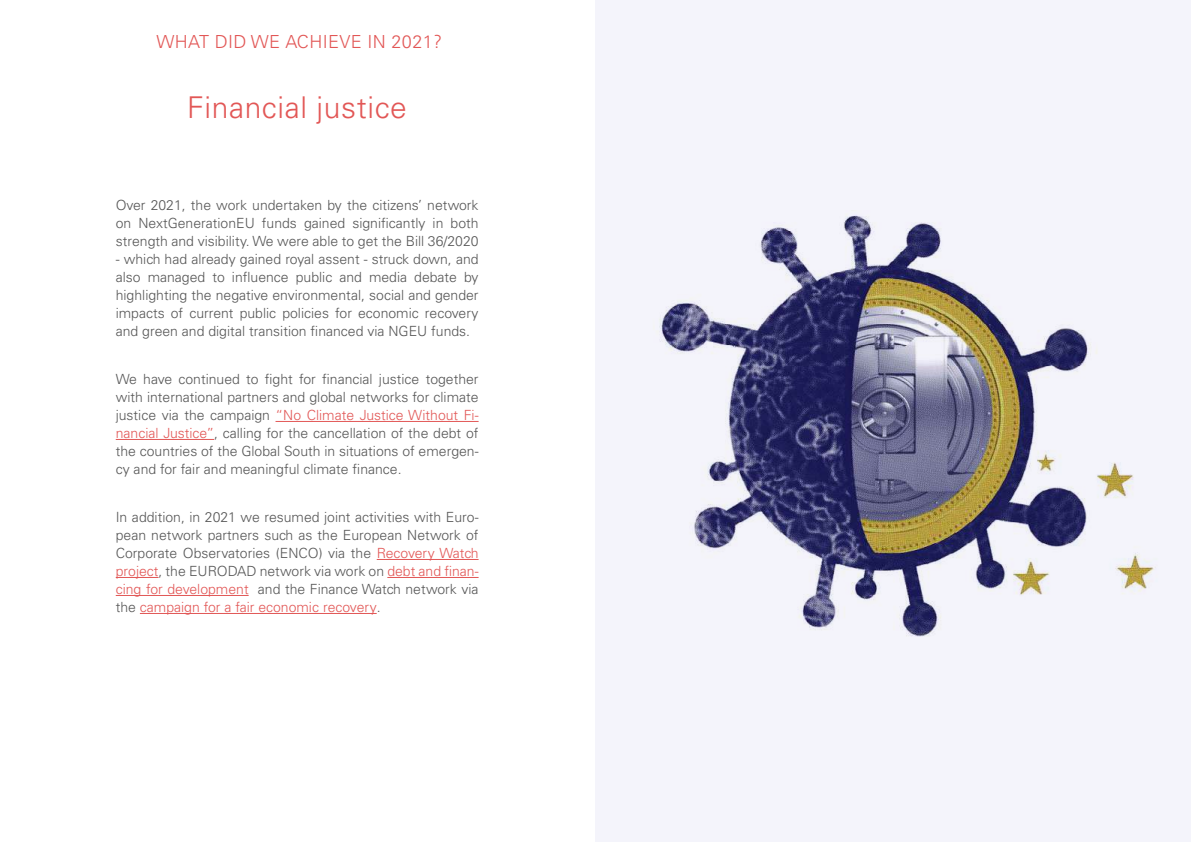
<style>
.page{position:relative;width:1191px;height:842px;background:#fff}
.page>*{position:absolute;margin:0;border:0;box-sizing:border-box;transform-origin:0 0}
.t1{font:300 30px "Univers LT Std";letter-spacing:.02em;color:#e25756}
.t2{font:300 18px "Univers LT Std";letter-spacing:.02em;color:#e25756}
.t3{font:300 14px/18px "Univers LT Std";color:#565656;text-align:justify}
.s1{color:#e25756}
</style>
<div class="page">
<svg style="left:595px;top:0;width:596px;height:842px;fill:#f4f4fb"></svg>
<hr style="left:275px;top:421px;width:203px;height:1px;background:#e25756">
<hr style="left:116px;top:439px;width:98px;height:1px;background:#e25756">
<hr style="left:377px;top:559px;width:101px;height:1px;background:#e25756">
<hr style="left:116px;top:577px;width:43px;height:1px;background:#e25756">
<hr style="left:387px;top:577px;width:91px;height:1px;background:#e25756">
<hr style="left:116px;top:595px;width:133px;height:1px;background:#e25756">
<hr style="left:140px;top:613px;width:237px;height:1px;background:#e25756">
<p class="t2" style="left:156px;top:31px;width:287px">WHAT DID WE ACHIEVE IN 2021?</p>
<h1 class="t1" style="left:187px;top:89px;width:221px">Financial justice</h1>
<p class="t3" style="left:116px;top:196px;width:364px">Over 2021, the work undertaken by the citizens’ network on NextGenerationEU funds gained significantly in both strength and visibility. We were able to get the Bill 36/2020</p>
<p class="t3" style="left:116px;top:250px;width:364px">- which had already gained royal assent - struck down, and also managed to influence public and media debate by highlighting the negative environmental, social and gender impacts of current public policies for economic recovery and green and digital transition financed via NGEU funds.</p>
<p class="t3" style="left:116px;top:370px;width:364px">We have continued to fight for financial justice together with international partners and global networks for climate justice via the campaign <span class="s1">“No Climate Justice Without Fi&shy;nancial Justice”</span>, calling for the cancellation of the debt of the countries of the Global South in situations of emergen&shy;cy and for fair and meaningful climate finance.</p>
<p class="t3" style="left:116px;top:508px;width:364px">In addition, in 2021 we resumed joint activities with Euro&shy;pean network partners such as the European Network of Corporate Observatories (ENCO) via the <span class="s1">Recovery Watch project</span>, the EURODAD network via work on <span class="s1">debt and finan&shy;cing for development</span> and the Finance Watch network via the <span class="s1">campaign for a fair economic recovery</span>.</p>
</div>
